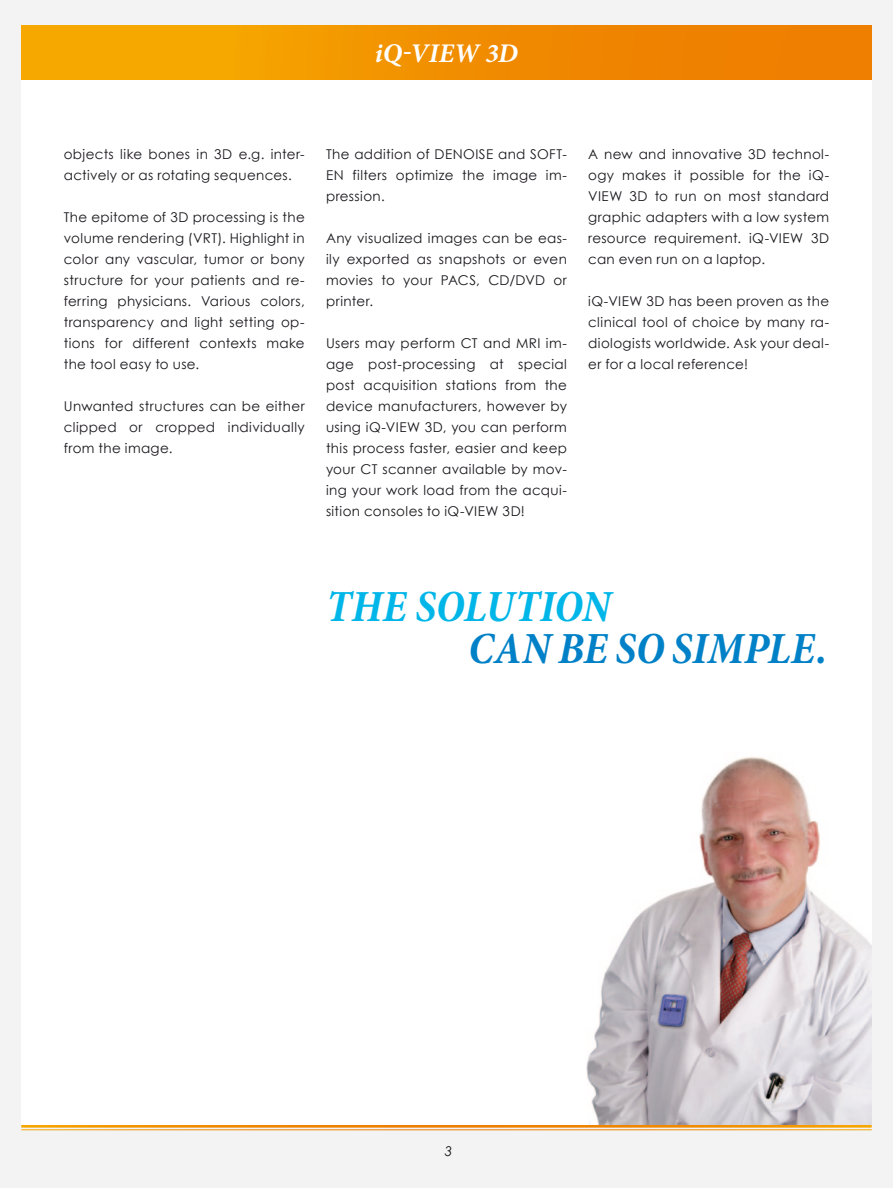
<style>
.page{position:relative;width:893px;height:1188px;background:#f3f3f3}
.page>*{position:absolute;margin:0;border:0;box-sizing:border-box;transform-origin:0 0}
.t1{font:italic 700 condensed 45px "Minion Pro";color:#0081c7}
.t2{font:italic 700 condensed 45px "Minion Pro";color:#00b6e8}
.t3{font:italic 700 27px "Minion Pro";letter-spacing:-.005em;color:#fff}
.t4{font:13.5px/21px "Century Gothic";letter-spacing:.025em;color:#1a171c;text-align:justify}
.t5{font:italic 13.5px "Century Gothic";color:#1a171c}
</style>
<div class="page">
<div style="left:21px;top:26px;width:851px;height:1099px;background:#fafafa"></div>
<div style="left:21px;top:26px;width:851px;height:54px;background:linear-gradient(to right,#f7ad00,#ed7700)"></div>
<hr style="left:21px;top:1125px;width:851px;height:3px;background:#fff">
<hr style="left:21px;top:1129px;width:851px;height:1px;background:#fff">
<img style="left:586px;top:757px;width:285px;height:368px">
<div style="left:55px;top:141px;width:256px;height:322px;background:#fff"></div>
<h2 class="t3" style="left:375px;top:34px;width:145px">iQ-VIEW 3D</h2>
<p class="t4" style="left:64px;top:143px;width:242px">objects like bones in 3D e.g. inter&shy;actively or as rotating sequences.</p>
<p class="t4" style="left:64px;top:206px;width:242px">The epitome of 3D processing is the volume rendering (VRT). Highlight in color any vascular, tumor or bony structure for your patients and re&shy;ferring physicians. Various colors, transparency and light setting op&shy;tions for different contexts make the tool easy to use.</p>
<p class="t4" style="left:64px;top:395px;width:242px">Unwanted structures can be either clipped or cropped individually from the image.</p>
<p class="t4" style="left:326px;top:143px;width:242px">The addition of DENOISE and SOFT-EN filters optimize the image im&shy;pression.</p>
<p class="t4" style="left:326px;top:227px;width:242px">Any visualized images can be eas&shy;ily exported as snapshots or even movies to your PACS, CD/DVD or printer.</p>
<p class="t4" style="left:326px;top:332px;width:242px">Users may perform CT and MRI im&shy;age post-processing at special post acquisition stations from the device manufacturers, however by using iQ-VIEW 3D, you can perform this process faster, easier and keep your CT scanner available by mov&shy;ing your work load from the acqui&shy;sition consoles to iQ-VIEW 3D!</p>
<p class="t4" style="left:588px;top:143px;width:242px">A new and innovative 3D technol&shy;ogy makes it possible for the iQ-VIEW 3D to run on most standard graphic adapters with a low system resource requirement. iQ-VIEW 3D can even run on a laptop.</p>
<p class="t4" style="left:588px;top:291px;width:242px">iQ-VIEW 3D has been proven as the clinical tool of choice by many ra&shy;diologists worldwide. Ask your deal&shy;er for a local reference!</p>
<h1 class="t2" style="left:326px;top:575px;width:258px">THE SOL UTION</h1>
<h1 class="t1" style="left:468px;top:617px;width:29px">CAN</h1>
<h1 class="t1" style="left:558px;top:617px;width:178px">BE SO SIMPLE</h1>
<h1 class="t1" style="left:816px;top:617px;width:12px">.</h1>
<p class="t5" style="left:445px;top:1142px;width:9px">3</p>
</div>
